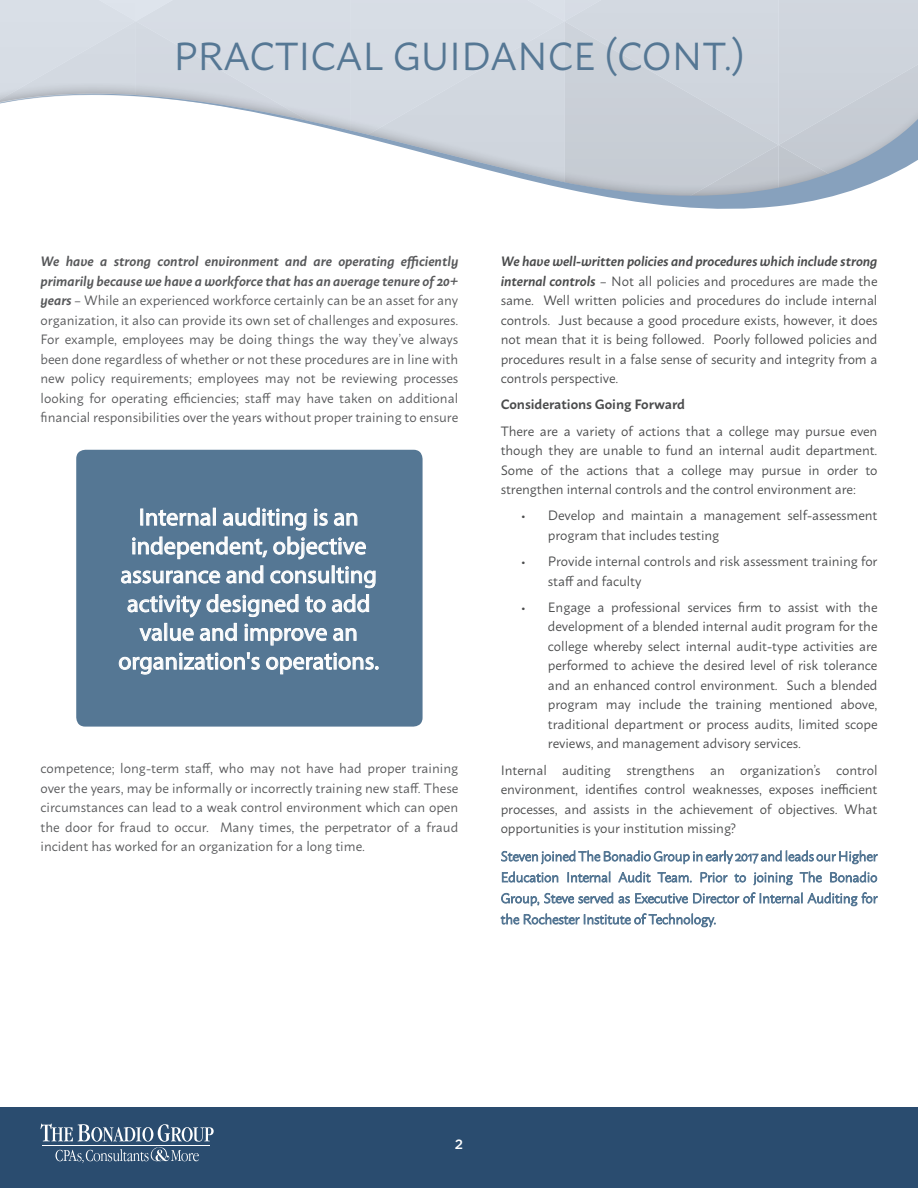
<style>
.page{position:relative;width:918px;height:1188px;background:#fff}
.page>*{position:absolute;margin:0;border:0;box-sizing:border-box;transform-origin:0 0}
.t1{font:39px "Macho";color:#557794}
.t2{font:24px/28.8px "Myriad Pro";letter-spacing:.005em;color:#fff;text-align:center}
.t3{font:13.5px/19.5px "Macho";letter-spacing:-.005em;color:#4b4c4d;text-align:justify}
.t4{font:13.5px/19.5px "Macho";color:#57585a;text-align:justify}
.t5{font:600 13.5px "Macho";letter-spacing:-.005em;color:#4b4c4d}
.t6{font:500 13.5px "Gotham";color:#fff}
.s1{font-weight:600;font-style:italic}
</style>
<div class="page">
<svg style="left:501px;top:850px;width:377px;height:15px"></svg>
<svg style="left:502px;top:871px;width:57px;height:12px"></svg>
<svg style="left:567px;top:871px;width:44px;height:12px"></svg>
<svg style="left:618px;top:871px;width:33px;height:12px"></svg>
<svg style="left:657px;top:872px;width:34px;height:11px"></svg>
<svg style="left:700px;top:872px;width:28px;height:11px"></svg>
<svg style="left:734px;top:873px;width:12px;height:10px"></svg>
<svg style="left:753px;top:872px;width:40px;height:14px"></svg>
<svg style="left:799px;top:871px;width:23px;height:12px"></svg>
<svg style="left:830px;top:871px;width:48px;height:12px"></svg>
<svg style="left:501px;top:892px;width:377px;height:15px"></svg>
<svg style="left:500px;top:913px;width:215px;height:15px"></svg>
<div style="left:0;top:1108px;width:918px;height:80px;background:#2a4c6f"></div>
<svg style="left:40px;top:1124px;width:174px;height:39px"></svg>
<hr style="left:42px;top:1145px;width:168px;height:1px;background:#fff">
<div style="left:0;top:0;width:918px;height:197px;background:#d3d9e1"></div>
<svg style="left:0;top:92px;width:918px;height:117px"></svg>
<div style="left:72px;top:445px;width:355px;height:286px;background:#557794;border-radius:14px"></div>
<svg style="left:118px;top:507px;width:261px;height:168px"></svg>
<div style="left:67px;top:441px;width:365px;height:295px;border:9px solid #fff;border-radius:14px"></div>
<p class="t1" style="left:173px;top:22px;width:573px">PRACTICAL GUIDANCE (CONT.)</p>
<p class="t4" style="left:40px;top:250px;width:419px"><span class="s1">We have a strong control environment and are operating efficiently primarily because we have a workforce that has an average tenure of 20+ years</span> – While an experienced workforce certainly can be an asset for any organization, it also can provide its own set of challenges and exposures.<br>For example, employees may be doing things the way they’ve always been done regardless of whether or not these procedures are in line with new policy requirements; employees may not be reviewing processes looking for operating efficiencies; staff may have taken on additional financial responsibilities over the years without proper training to ensure</p>
<p class="t2" style="left:118px;top:502px;width:262px">Internal auditing is an independent, objective assurance and consulting activity designed to add value and improve an organization's operations.</p>
<p class="t4" style="left:40px;top:757px;width:419px">competence; long-term staff, who may not have had proper training over the years, may be informally or incorrectly training new staff. These circumstances can lead to a weak control environment which can open the door for fraud to occur. Many times, the perpetrator of a fraud incident has worked for an organization for a long time.</p>
<p class="t3" style="left:501px;top:250px;width:378px"><span class="s1">We have well-written policies and procedures which include strong internal controls</span> – Not all policies and procedures are made the same. Well written policies and procedures do include internal controls. Just because a good procedure exists, however, it does not mean that it is being followed. Poorly followed policies and procedures result in a false sense of security and integrity from a controls perspective.</p>
<p class="t5" style="left:501px;top:393px;width:186px">Considerations Going Forward</p>
<p class="t3" style="left:501px;top:420px;width:378px">There are a variety of actions that a college may pursue even though they are unable to fund an internal audit department.<br>Some of the actions that a college may pursue in order to strengthen internal controls and the control environment are:</p>
<p class="t3" style="left:548px;top:505px;width:331px;text-indent:-27px">• Develop and maintain a management self-assessment program that includes testing</p>
<p class="t3" style="left:548px;top:550px;width:331px;text-indent:-27px">• Provide internal controls and risk assessment training for staff and faculty</p>
<p class="t3" style="left:548px;top:596px;width:331px;text-indent:-27px">• Engage a professional services firm to assist with the development of a blended internal audit program for the college whereby select internal audit-type activities are performed to achieve the desired level of risk tolerance and an enhanced control environment. Such a blended program may include the training mentioned above, traditional department or process audits, limited scope reviews, and management advisory services.</p>
<p class="t3" style="left:501px;top:759px;width:378px">Internal auditing strengthens an organization’s control environment, identifies control weaknesses, exposes inefficient processes, and assists in the achievement of objectives. What opportunities is your institution missing?</p>
<p class="t6" style="left:455px;top:1135px;width:10px">2</p>
</div>
